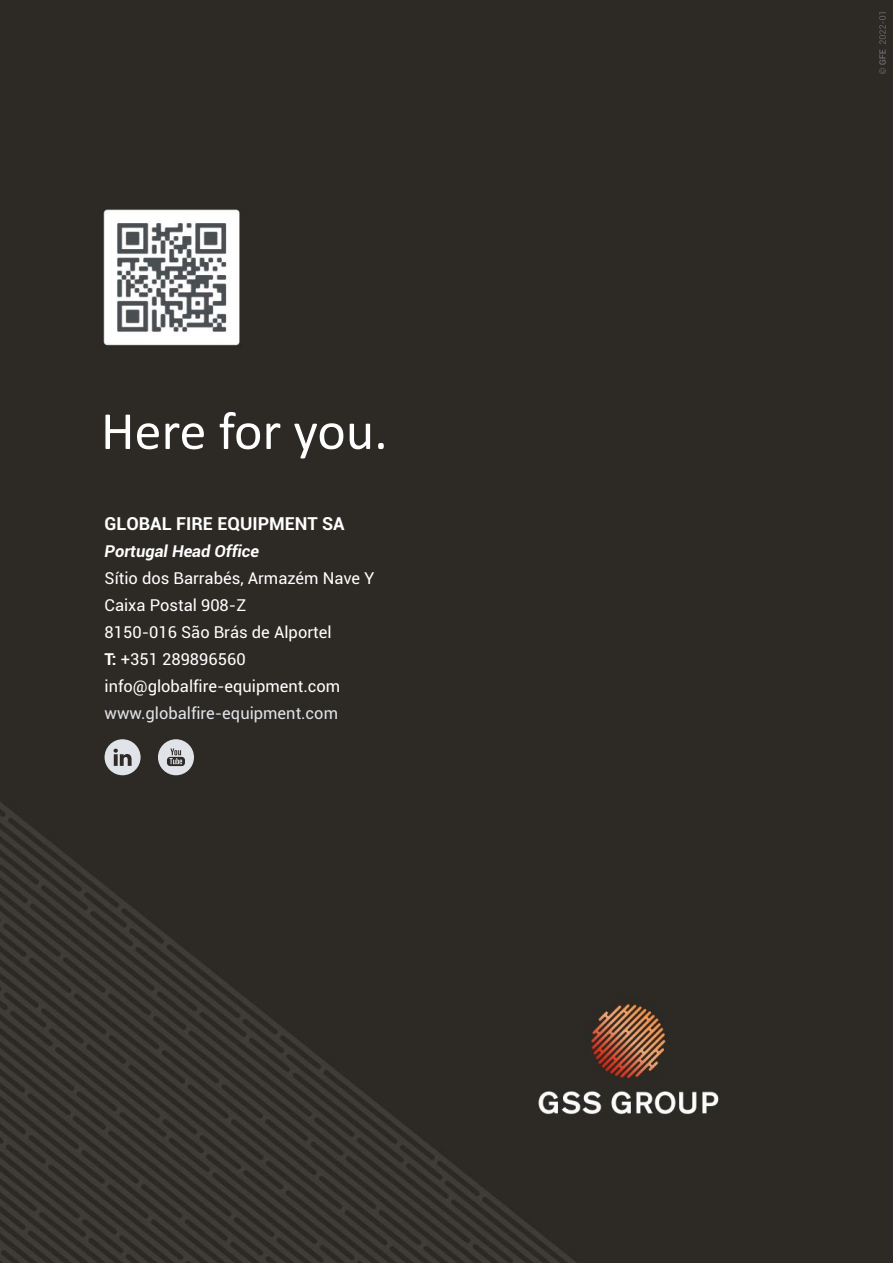
<style>
.page{position:relative;width:893px;height:1263px;background:#fff}
.page>*{position:absolute;margin:0;border:0;box-sizing:border-box;transform-origin:0 0}
.t1{font:54px "Calibri";color:#fff}
.t2{font:700 18px "Roboto";color:#fff}
.t3{font:16.5px/26.8px "Roboto";color:#fff}
.t4{font:16.5px "Roboto";color:#e0e3e8}
.t5{font:italic 700 16.5px "Roboto";color:#fff}
.s1{font-weight:700}
</style>
<div class="page">
<img style="left:0;top:0;width:893px;height:1263px">
<svg style="left:879px;top:12px;width:7px;height:62px"></svg>
<svg style="left:105px;top:739px;width:36px;height:36px"></svg>
<svg style="left:158px;top:739px;width:36px;height:36px"></svg>
<h1 class="t1" style="left:101px;top:408px;width:288px">Here for you.</h1>
<p class="t2" style="left:105px;top:516px;width:242px">GLOBAL FIRE EQUIPMENT SA</p>
<p class="t5" style="left:105px;top:545px;width:156px">Portugal Head Office</p>
<p class="t3" style="left:105px;top:566px;width:272px">Sítio dos Barrabés, Armazém Nave Y<br>Caixa Postal 908-Z<br>8150-016 São Brás de Alportel<br><span class="s1">T:</span> +351 289896560 info@globalfire-equipment.com</p>
<p class="t4" style="left:105px;top:706px;width:235px">www.globalfire-equipment.com</p>
</div>
